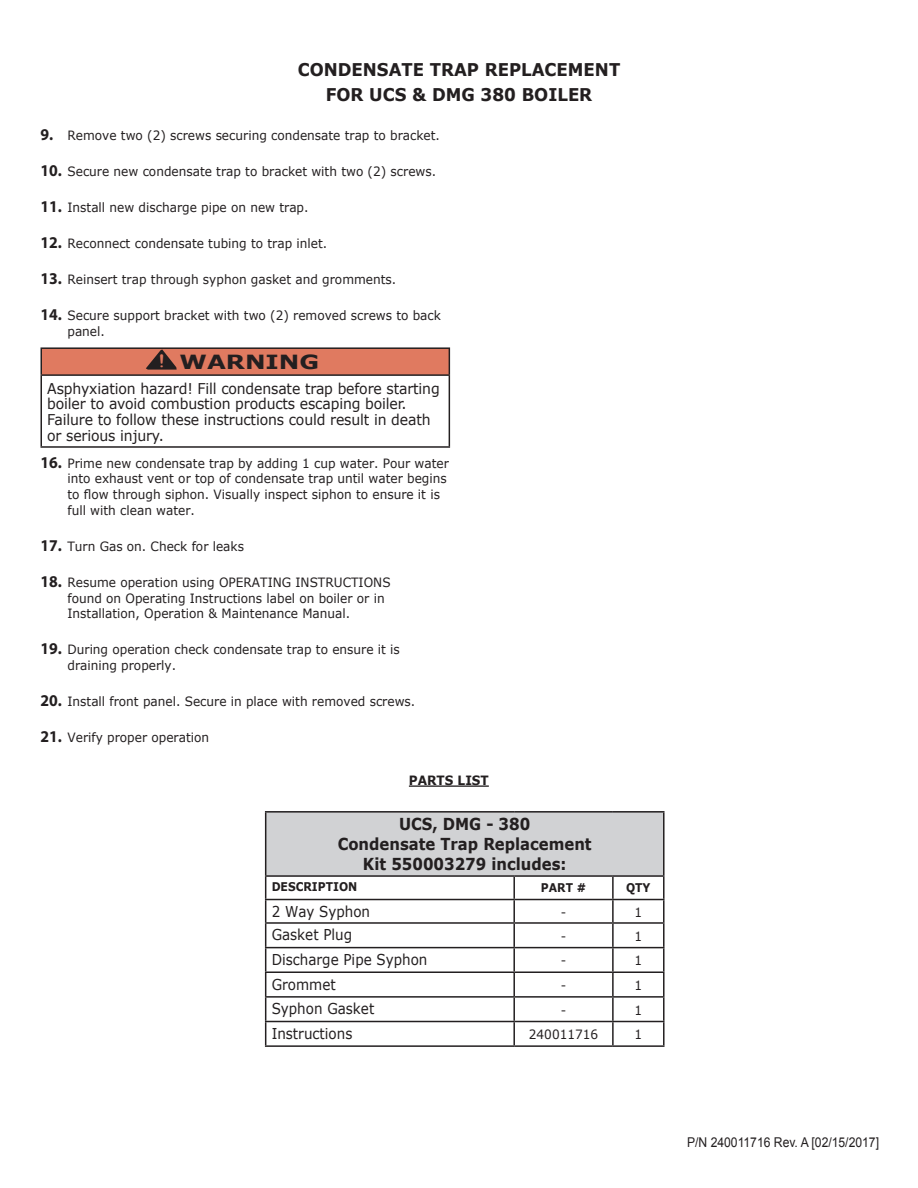
<style>
.page{position:relative;width:918px;height:1188px;background:#fff}
.page>*{position:absolute;margin:0;border:0;box-sizing:border-box;transform-origin:0 0}
.t1{font:700 21px "Courier New";color:#e07a60;scale:.9 1}
.t2{font:700 19.5px "Verdana";color:#231f20;scale:1.25 1}
.t3{font:700 17.55px "Verdana";color:#231f20;scale:.94 1}
.Table_Cell{font:700 16.5px/19.8px "Verdana";color:#231f20;text-align:center;scale:.9 1}
.Table_Cell-2{font:15px "Verdana";color:#231f20;scale:.9 1}
.t4{font:14.85px/15.8px "Verdana";letter-spacing:-.01em;color:#231f20;scale:.94 1}
.t5{font:13.5px "Arial";color:#231f20;scale:.9 1}
.t6{font:12.9px/15.8px "Verdana";color:#231f20;scale:.94 1}
.t7{font:700 12.9px "Verdana";color:#231f20;scale:.94 1}
.Table_Cell-3{font:700 12px "Verdana";color:#231f20;scale:.9 1}
.s1{font-family:"Myriad Pro";font-weight:700;font-size:16.5px}
</style>
<div class="page">
<div style="left:266px;top:812px;width:398px;height:64px;background:#d1d2d4"></div>
<hr style="left:265px;top:811px;width:249px;height:2px;background:#231f20">
<hr style="left:265px;top:813px;width:1px;height:62px;background:#231f20">
<hr style="left:514px;top:811px;width:99px;height:2px;background:#231f20">
<hr style="left:613px;top:811px;width:52px;height:2px;background:#231f20">
<hr style="left:663px;top:813px;width:2px;height:62px;background:#231f20">
<hr style="left:265px;top:875px;width:249px;height:2px;background:#231f20">
<hr style="left:514px;top:875px;width:99px;height:2px;background:#231f20">
<hr style="left:513px;top:877px;width:2px;height:22px;background:#231f20">
<hr style="left:613px;top:875px;width:52px;height:2px;background:#231f20">
<hr style="left:612px;top:877px;width:2px;height:22px;background:#231f20">
<hr style="left:663px;top:877px;width:2px;height:22px;background:#231f20">
<hr style="left:265px;top:899px;width:249px;height:1px;background:#231f20">
<hr style="left:514px;top:899px;width:99px;height:1px;background:#231f20">
<hr style="left:513px;top:900px;width:2px;height:22px;background:#231f20">
<hr style="left:613px;top:899px;width:52px;height:1px;background:#231f20">
<hr style="left:612px;top:900px;width:2px;height:22px;background:#231f20">
<hr style="left:663px;top:900px;width:2px;height:22px;background:#231f20">
<hr style="left:265px;top:922px;width:249px;height:2px;background:#231f20">
<hr style="left:514px;top:922px;width:99px;height:2px;background:#231f20">
<hr style="left:513px;top:924px;width:2px;height:23px;background:#231f20">
<hr style="left:613px;top:922px;width:52px;height:2px;background:#231f20">
<hr style="left:612px;top:924px;width:2px;height:23px;background:#231f20">
<hr style="left:663px;top:924px;width:2px;height:23px;background:#231f20">
<hr style="left:265px;top:947px;width:249px;height:1px;background:#231f20">
<hr style="left:514px;top:947px;width:99px;height:1px;background:#231f20">
<hr style="left:513px;top:948px;width:2px;height:23px;background:#231f20">
<hr style="left:613px;top:947px;width:52px;height:1px;background:#231f20">
<hr style="left:612px;top:948px;width:2px;height:23px;background:#231f20">
<hr style="left:663px;top:948px;width:2px;height:23px;background:#231f20">
<hr style="left:265px;top:971px;width:249px;height:2px;background:#231f20">
<hr style="left:514px;top:971px;width:99px;height:2px;background:#231f20">
<hr style="left:513px;top:973px;width:2px;height:23px;background:#231f20">
<hr style="left:613px;top:971px;width:52px;height:2px;background:#231f20">
<hr style="left:612px;top:973px;width:2px;height:23px;background:#231f20">
<hr style="left:663px;top:973px;width:2px;height:23px;background:#231f20">
<hr style="left:265px;top:996px;width:249px;height:2px;background:#231f20">
<hr style="left:514px;top:996px;width:99px;height:2px;background:#231f20">
<hr style="left:513px;top:998px;width:2px;height:23px;background:#231f20">
<hr style="left:613px;top:996px;width:52px;height:2px;background:#231f20">
<hr style="left:612px;top:998px;width:2px;height:23px;background:#231f20">
<hr style="left:663px;top:998px;width:2px;height:23px;background:#231f20">
<hr style="left:265px;top:1021px;width:249px;height:1px;background:#231f20">
<svg style="left:265px;top:877px;width:1px;height:168px"></svg>
<hr style="left:514px;top:1021px;width:99px;height:1px;background:#231f20">
<hr style="left:513px;top:1022px;width:2px;height:23px;background:#231f20">
<hr style="left:613px;top:1021px;width:52px;height:1px;background:#231f20">
<hr style="left:612px;top:1022px;width:2px;height:23px;background:#231f20">
<hr style="left:663px;top:1022px;width:2px;height:23px;background:#231f20">
<hr style="left:265px;top:1045px;width:249px;height:2px;background:#231f20">
<hr style="left:514px;top:1045px;width:99px;height:2px;background:#231f20">
<hr style="left:613px;top:1045px;width:52px;height:2px;background:#231f20">
<hr style="left:409px;top:785px;width:80px;height:2px;background:#231f20">
<div style="left:41px;top:348px;width:408px;height:27px;background:#e07a60"></div>
<hr style="left:40px;top:347px;width:410px;height:2px;background:#231f20">
<hr style="left:40px;top:349px;width:2px;height:25px;background:#231f20">
<svg style="left:449px;top:349px;width:1px;height:25px"></svg>
<hr style="left:40px;top:374px;width:410px;height:2px;background:#231f20">
<hr style="left:40px;top:376px;width:2px;height:70px;background:#231f20">
<hr style="left:449px;top:376px;width:1px;height:70px;background:#231f20">
<hr style="left:40px;top:446px;width:410px;height:2px;background:#231f20">
<svg style="left:144px;top:347px;width:34px;height:29px"></svg>
<p class="t3" style="left:298px;top:57px;width:345px">CONDENSATE TRAP REPLACEMENT</p>
<p class="t3" style="left:326px;top:82px;width:285px">FOR UCS &amp; DMG 380 BOILER</p>
<p class="t6" style="left:40px;top:127px;width:427px"><span class="s1">9.</span> Remove two (2) screws securing condensate trap to bracket.</p>
<p class="t6" style="left:40px;top:163px;width:423px"><span class="s1">10.</span> Secure new condensate trap to bracket with two (2) screws.</p>
<p class="t6" style="left:40px;top:199px;width:287px"><span class="s1">11.</span> Install new discharge pipe on new trap.</p>
<p class="t6" style="left:40px;top:235px;width:307px"><span class="s1">12.</span> Reconnect condensate tubing to trap inlet.</p>
<p class="t6" style="left:40px;top:271px;width:380px"><span class="s1">13.</span> Reinsert trap through syphon gasket and gromments.</p>
<p class="t6" style="left:68px;top:307px;width:399px;text-indent:-27px"><span class="s1">14.</span> Secure support bracket with two (2) removed screws to back panel.</p>
<p class="t2" style="left:180px;top:348px;width:113px">WARNING</p>
<p class="t4" style="left:47px;top:380px;width:419px">Asphyxiation hazard! Fill condensate trap before starting boiler to avoid combustion products escaping boiler.<br>Failure to follow these instructions could result in death or serious injury.</p>
<p class="t1" style="left:156px;top:347px;width:14px">!</p>
<p class="t6" style="left:68px;top:455px;width:407px;text-indent:-27px"><span class="s1">16.</span> Prime new condensate trap by adding 1 cup water. Pour water into exhaust vent or top of condensate trap until water begins to flow through siphon. Visually inspect siphon to ensure it is full with clean water.</p>
<p class="t6" style="left:40px;top:538px;width:218px"><span class="s1">17.</span> Turn Gas on. Check for leaks</p>
<p class="t6" style="left:68px;top:574px;width:345px;text-indent:-27px"><span class="s1">18.</span> Resume operation using OPERATING INSTRUCTIONS found on Operating Instructions label on boiler or in<br>Installation, Operation &amp; Maintenance Manual.</p>
<p class="t6" style="left:68px;top:642px;width:355px;text-indent:-27px"><span class="s1">19.</span> During operation check condensate trap to ensure it is draining properly.</p>
<p class="t6" style="left:40px;top:694px;width:400px"><span class="s1">20.</span> Install front panel. Secure in place with removed screws.</p>
<p class="t6" style="left:40px;top:730px;width:181px"><span class="s1">21.</span> Verify proper operation</p>
<p class="t7" style="left:409px;top:771px;width:87px">PARTS LIST</p>
<p class="Table_Cell" style="left:338px;top:814px;width:284px">UCS, DMG - 380<br>Condensate Trap Replacement<br>Kit 550003279 includes:</p>
<p class="Table_Cell-3" style="left:272px;top:878px;width:97px">DESCRIPTION</p>
<p class="Table_Cell-3" style="left:541px;top:880px;width:52px">PART #</p>
<p class="Table_Cell-3" style="left:626px;top:880px;width:29px">QTY</p>
<p class="Table_Cell-2" style="left:272px;top:901px;width:111px">2 Way Syphon</p>
<p class="t6" style="left:561px;top:904px;width:7px">-</p>
<p class="t6" style="left:634px;top:904px;width:10px">1</p>
<p class="Table_Cell-2" style="left:272px;top:925px;width:91px">Gasket Plug</p>
<p class="t6" style="left:561px;top:928px;width:7px">-</p>
<p class="t6" style="left:634px;top:928px;width:10px">1</p>
<p class="Table_Cell-2" style="left:272px;top:949px;width:175px">Discharge Pipe Syphon</p>
<p class="t6" style="left:561px;top:953px;width:7px">-</p>
<p class="t6" style="left:634px;top:953px;width:10px">1</p>
<p class="Table_Cell-2" style="left:272px;top:974px;width:73px">Grommet</p>
<p class="t6" style="left:561px;top:977px;width:7px">-</p>
<p class="t6" style="left:634px;top:977px;width:10px">1</p>
<p class="Table_Cell-2" style="left:272px;top:999px;width:116px">Syphon Gasket</p>
<p class="t6" style="left:561px;top:1002px;width:7px">-</p>
<p class="t6" style="left:634px;top:1002px;width:10px">1</p>
<p class="Table_Cell-2" style="left:272px;top:1023px;width:91px">Instructions</p>
<p class="t6" style="left:529px;top:1027px;width:75px">240011716</p>
<p class="t6" style="left:634px;top:1027px;width:10px">1</p>
<p class="t5" style="left:687px;top:1133px;width:215px">P/N 240011716 Rev. A [02/15/2017]</p>
</div>
